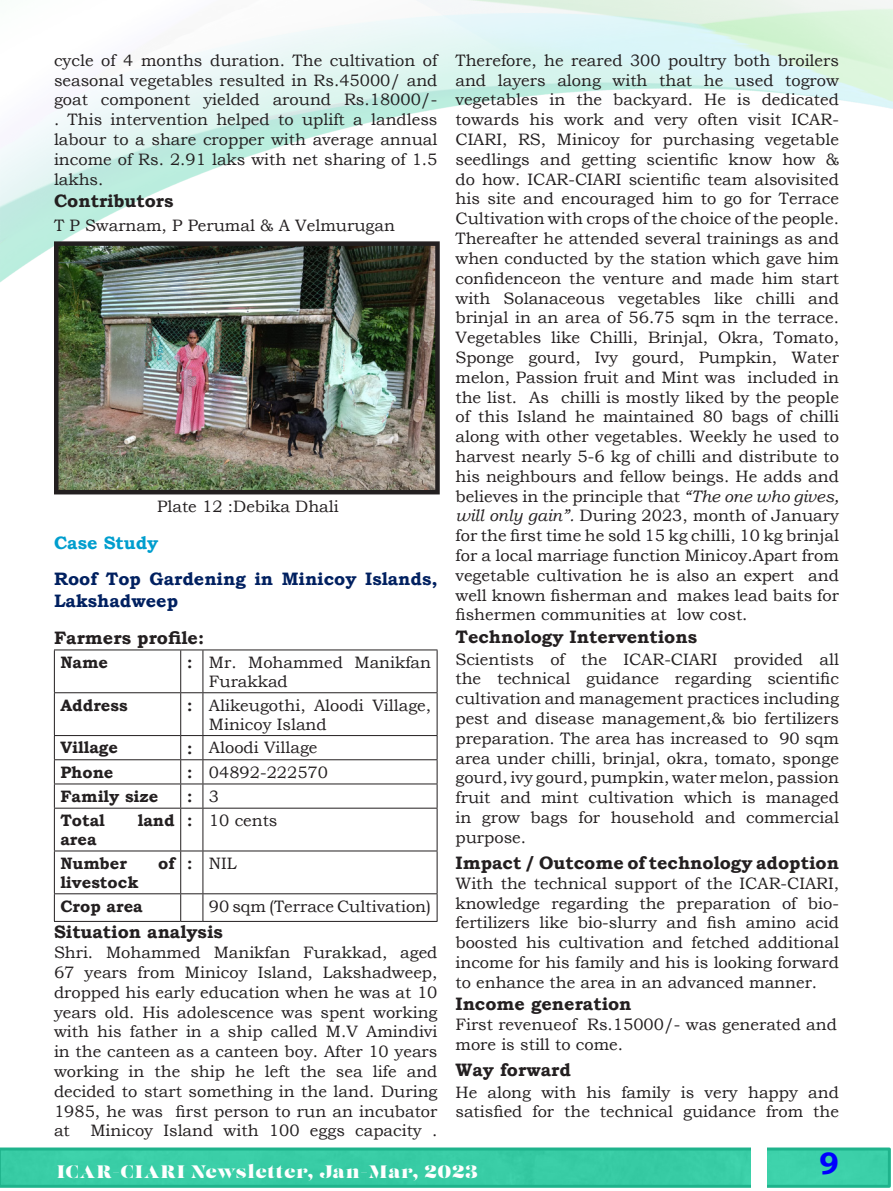
<style>
.page{position:relative;width:893px;height:1191px;background:#fff}
.page>*{position:absolute;margin:0;border:0;box-sizing:border-box;transform-origin:0 0}
.t1{font:700 30.9px "Bookman Old Style";color:#00f;scale:.95 1}
.List_Paragraph{font:700 18px "Bookman Old Style";color:#231f20}
._2_heading{font:700 18px/21.6px "Bookman Old Style";color:#002060}
.t2{font:18px "Lust Stencil";letter-spacing:.07em;color:#fff}
.t3{font:700 18px "Bookman Old Style";color:#009ece}
.t4{font:700 18px "Times New Roman";color:#231f20}
.List_Paragraph-2{font:16.5px/19.8px "Bookman Old Style";color:#231f20;text-align:justify}
.t5{font:700 16.5px "Bookman Old Style";color:#231f20}
.s1{font-style:italic}
</style>
<div class="page">
<svg style="left:0;top:1147px;width:891px;height:40px;background:#38caa3"></svg>
<div style="left:751px;top:1141px;width:15px;height:47px;background:#fff"></div>
<hr style="left:54px;top:649px;width:127px;height:1px;background:#231f20">
<svg style="left:181px;top:649px;width:22px;height:1px"></svg>
<hr style="left:203px;top:649px;width:234px;height:1px;background:#231f20">
<hr style="left:54px;top:692px;width:127px;height:1px;background:#231f20">
<svg style="left:181px;top:692px;width:22px;height:1px"></svg>
<hr style="left:203px;top:692px;width:234px;height:1px;background:#231f20">
<hr style="left:54px;top:735px;width:127px;height:1px;background:#231f20">
<hr style="left:203px;top:735px;width:234px;height:1px;background:#231f20">
<hr style="left:54px;top:759px;width:127px;height:1px;background:#231f20">
<hr style="left:203px;top:759px;width:234px;height:1px;background:#231f20">
<hr style="left:54px;top:783px;width:127px;height:1px;background:#231f20">
<hr style="left:203px;top:783px;width:234px;height:1px;background:#231f20">
<hr style="left:54px;top:807px;width:127px;height:1px;background:#231f20">
<hr style="left:203px;top:807px;width:234px;height:1px;background:#231f20">
<hr style="left:54px;top:850px;width:127px;height:1px;background:#231f20">
<svg style="left:181px;top:850px;width:22px;height:1px"></svg>
<hr style="left:203px;top:850px;width:234px;height:1px;background:#231f20">
<hr style="left:54px;top:893px;width:127px;height:1px;background:#231f20">
<hr style="left:203px;top:893px;width:234px;height:1px;background:#231f20">
<hr style="left:54px;top:921px;width:127px;height:1px;background:#231f20">
<hr style="left:203px;top:921px;width:234px;height:1px;background:#231f20">
<hr style="left:54px;top:650px;width:1px;height:42px;background:#231f20">
<hr style="left:54px;top:693px;width:1px;height:42px;background:#231f20">
<svg style="left:54px;top:736px;width:1px;height:71px"></svg>
<hr style="left:54px;top:808px;width:1px;height:42px;background:#231f20">
<hr style="left:54px;top:851px;width:1px;height:42px;background:#231f20">
<svg style="left:54px;top:894px;width:1px;height:27px"></svg>
<hr style="left:180px;top:650px;width:1px;height:42px;background:#231f20">
<hr style="left:203px;top:650px;width:1px;height:42px;background:#231f20">
<hr style="left:437px;top:650px;width:1px;height:42px;background:#231f20">
<hr style="left:180px;top:693px;width:1px;height:42px;background:#231f20">
<hr style="left:203px;top:693px;width:1px;height:42px;background:#231f20">
<hr style="left:437px;top:693px;width:1px;height:42px;background:#231f20">
<svg style="left:180px;top:735px;width:24px;height:73px"></svg>
<svg style="left:437px;top:736px;width:1px;height:71px"></svg>
<hr style="left:180px;top:808px;width:1px;height:42px;background:#231f20">
<hr style="left:203px;top:808px;width:1px;height:42px;background:#231f20">
<hr style="left:437px;top:808px;width:1px;height:42px;background:#231f20">
<hr style="left:180px;top:851px;width:1px;height:42px;background:#231f20">
<hr style="left:203px;top:851px;width:1px;height:42px;background:#231f20">
<hr style="left:437px;top:851px;width:1px;height:42px;background:#231f20">
<svg style="left:180px;top:893px;width:24px;height:29px"></svg>
<svg style="left:437px;top:894px;width:1px;height:27px"></svg>
<img style="left:59px;top:246px;width:376px;height:243px">
<div style="left:54px;top:241px;width:386px;height:253px;border:4px solid #231f20"></div>
<p class="List_Paragraph-2" style="left:54px;top:50px;width:385px">cycle of 4 months duration. The cultivation of seasonal vegetables resulted in Rs.45000/ and goat component yielded around Rs.18000/- . This intervention helped to uplift a landless labour to a share cropper with average annual income of Rs. 2.91 laks with net sharing of 1.5 lakhs.</p>
<p class="List_Paragraph" style="left:54px;top:188px;width:121px">Contributors</p>
<p class="List_Paragraph-2" style="left:54px;top:216px;width:342px">T P Swarnam, P Perumal &amp; A Velmurugan</p>
<p class="List_Paragraph-2" style="left:157px;top:496px;width:183px">Plate 12 :Debika Dhali</p>
<p class="t3" style="left:54px;top:529px;width:106px">Case Study</p>
<p class="_2_heading" style="left:54px;top:568px;width:385px">Roof Top Gardening in Minicoy Islands,<br>Lakshadweep</p>
<p class="List_Paragraph" style="left:54px;top:624px;width:152px">Farmers profile:</p>
<p class="t5" style="left:60px;top:650px;width:49px">Name</p>
<p class="t4" style="left:187px;top:649px;width:7px">:</p>
<p class="List_Paragraph-2" style="left:209px;top:653px;width:224px;line-height:18.9px">Mr. Mohammed Manikfan<br>Furakkad</p>
<p class="t5" style="left:60px;top:693px;width:69px">Address</p>
<p class="t4" style="left:187px;top:692px;width:7px">:</p>
<p class="List_Paragraph-2" style="left:209px;top:695px;width:224px;line-height:18.9px">Alikeugothi, Aloodi Village,<br>Minicoy Island</p>
<p class="t5" style="left:60px;top:736px;width:59px">Village</p>
<p class="t4" style="left:187px;top:734px;width:7px">:</p>
<p class="List_Paragraph-2" style="left:209px;top:738px;width:110px">Aloodi Village</p>
<p class="t5" style="left:60px;top:760px;width:55px">Phone</p>
<p class="t4" style="left:187px;top:759px;width:7px">:</p>
<p class="List_Paragraph-2" style="left:209px;top:762px;width:121px">04892-222570</p>
<p class="t5" style="left:60px;top:784px;width:100px">Family size</p>
<p class="t4" style="left:187px;top:783px;width:7px">:</p>
<p class="List_Paragraph-2" style="left:209px;top:786px;width:12px">3</p>
<p class="t5" style="left:60px;top:808px;width:46px">Total</p>
<p class="t5" style="left:138px;top:808px;width:38px">land</p>
<p class="t5" style="left:60px;top:827px;width:38px">area</p>
<p class="t4" style="left:187px;top:807px;width:7px">:</p>
<p class="List_Paragraph-2" style="left:209px;top:810px;width:70px">10 cents</p>
<p class="t5" style="left:60px;top:851px;width:68px">Number</p>
<p class="t5" style="left:158px;top:851px;width:18px">of</p>
<p class="t5" style="left:60px;top:870px;width:79px">livestock</p>
<p class="t4" style="left:187px;top:850px;width:7px">:</p>
<p class="List_Paragraph-2" style="left:209px;top:853px;width:29px">NIL</p>
<p class="t5" style="left:60px;top:894px;width:84px">Crop area</p>
<p class="List_Paragraph-2" style="left:209px;top:896px;width:224px">90 sqm (Terrace Cultivation)</p>
<p class="List_Paragraph" style="left:54px;top:919px;width:170px">Situation analysis</p>
<p class="List_Paragraph-2" style="left:54px;top:942px;width:385px">Shri. Mohammed Manikfan Furakkad, aged 67 years from Minicoy Island, Lakshadweep, dropped his early education when he was at 10 years old. His adolescence was spent working with his father in a ship called M.V Amindivi in the canteen as a canteen boy. After 10 years working in the ship he left the sea life and decided to start something in the land. During 1985, he was first person to run an incubator at</p>
<p class="List_Paragraph-2" style="left:90px;top:1120px;width:348px">Minicoy Island with 100 eggs capacity .</p>
<p class="List_Paragraph-2" style="left:455px;top:50px;width:385px">Therefore, he reared 300 poultry both broilers and layers along with that he used togrow vegetables in the backyard. He is dedicated towards his work and very often visit ICAR-CIARI, RS, Minicoy for purchasing vegetable seedlings and getting scientific know how &amp; do how. ICAR-CIARI scientific team alsovisited his site and encouraged him to go for Terrace Cultivation with crops of the choice of the people.<br>Thereafter he attended several trainings as and when conducted by the station which gave him confidenceon the venture and made him start with Solanaceous vegetables like chilli and brinjal in an area of 56.75 sqm in the terrace.<br>Vegetables like Chilli, Brinjal, Okra, Tomato, Sponge gourd, Ivy gourd, Pumpkin, Water melon, Passion fruit and Mint was included in the list. As chilli is mostly liked by the people of this Island he maintained 80 bags of chilli along with other vegetables. Weekly he used to harvest nearly 5-6 kg of chilli and distribute to his neighbours and fellow beings. He adds and believes in the principle that <span class="s1">“The one who gives, will only gain”.</span> During 2023, month of January for the first time he sold 15 kg chilli, 10 kg brinjal for a local marriage function Minicoy.Apart from vegetable cultivation he is also an expert and well known fisherman and makes lead baits for fishermen communities at low cost.</p>
<p class="List_Paragraph" style="left:455px;top:624px;width:243px">Technology Interventions</p>
<p class="List_Paragraph-2" style="left:455px;top:649px;width:385px">Scientists of the ICAR-CIARI provided all the technical guidance regarding scientific cultivation and management practices including pest and disease management,&amp; bio fertilizers preparation. The area has increased to 90 sqm area under chilli, brinjal, okra, tomato, sponge gourd, ivy gourd, pumpkin, water melon, passion fruit and mint cultivation which is managed in grow bags for household and commercial purpose.</p>
<p class="List_Paragraph" style="left:455px;top:849px;width:385px">Impact / Outcome of technology adoption</p>
<p class="List_Paragraph-2" style="left:455px;top:873px;width:385px">With the technical support of the ICAR-CIARI, knowledge regarding the preparation of bio&shy;fertilizers like bio-slurry and fish amino acid boosted his cultivation and fetched additional income for his family and his is looking forward to enhance the area in an advanced manner.</p>
<p class="List_Paragraph" style="left:455px;top:991px;width:178px">Income generation</p>
<p class="List_Paragraph-2" style="left:455px;top:1014px;width:383px">First revenueof Rs.15000/- was generated and more is still to come.</p>
<p class="List_Paragraph" style="left:455px;top:1056px;width:117px">Way forward</p>
<p class="List_Paragraph-2" style="left:455px;top:1082px;width:385px">He along with his family is very happy and satisfied for the technical guidance from the</p>
<p class="t2" style="left:57px;top:1160px;width:422px">ICAR-CIARI Newsletter, Jan-Mar, 2023</p>
<h1 class="t1" style="left:820px;top:1140px;width:22px">9</h1>
</div>
